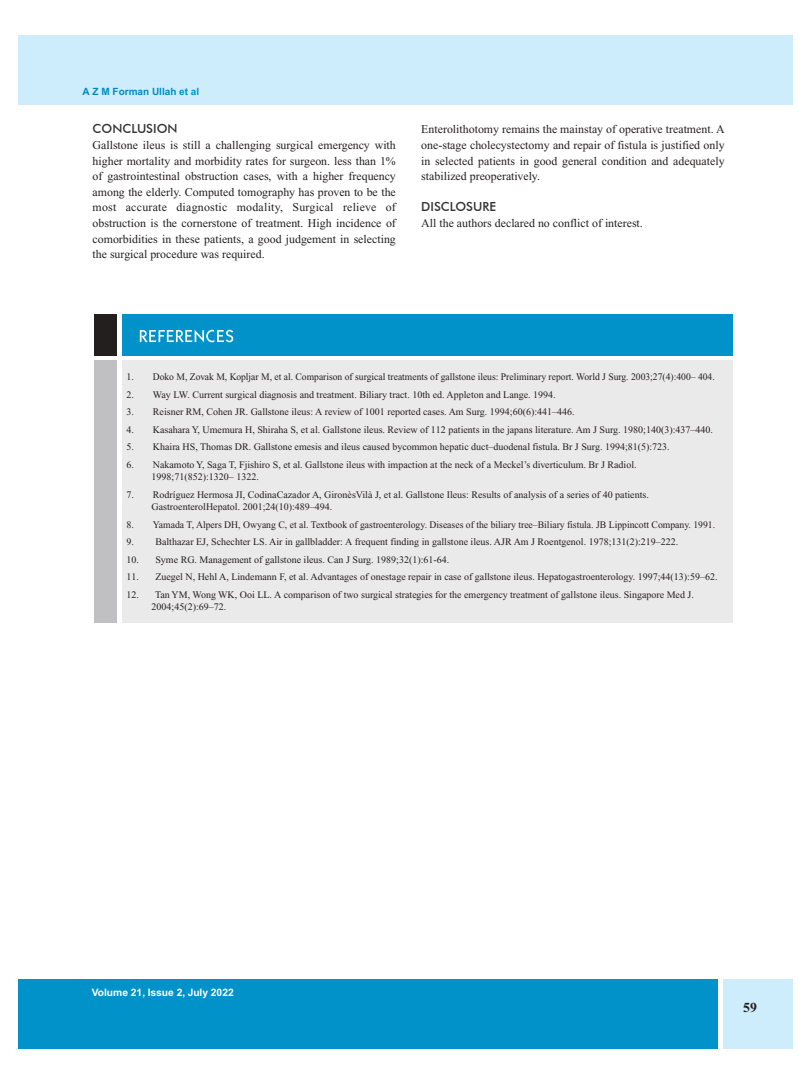
<style>
.page{position:relative;width:810px;height:1080px;background:#fff}
.page>*{position:absolute;margin:0;border:0;box-sizing:border-box;transform-origin:0 0}
.t1{font:700 13.75px "Times New Roman";color:#241f1f}
.t2{font:500 12.5px "Futura BT";color:#333}
.t3{font:11.88px/15.6px "Times New Roman";color:#241f1f;text-align:justify}
.t4{font:700 10.25px "Helvetica";color:#fff}
.t5{font:10px/12.5px "Times New Roman";color:#241f1f}
.t6{font:700 10px "Helvetica";color:#008bc0}
.s1{color:#0092c9}
</style>
<div class="page">
<div style="left:18px;top:35px;width:774px;height:69px;background:#cdedfc"></div>
<div style="left:18px;top:979px;width:700px;height:69px;background:#0092c9"></div>
<div style="left:723px;top:979px;width:69px;height:69px;background:#cdedfc"></div>
<div style="left:94px;top:314px;width:23px;height:42px;background:#241f1f"></div>
<div style="left:122px;top:361px;width:611px;height:262px;background:#ebeaea"></div>
<div style="left:94px;top:361px;width:23px;height:262px;background:#c0bfc1"></div>
<div style="left:122px;top:314px;width:611px;height:42px;background:#0092c9"></div>
<svg style="left:140px;top:330px;width:93px;height:12px"></svg>
<p class="t6" style="left:83px;top:86px;width:118px">A Z M Forman Ullah <span class="s1">et al</span></p>
<p class="t2" style="left:93px;top:121px;width:87px">CONCLUSION</p>
<p class="t3" style="left:93px;top:137px;width:305px">Gallstone ileus is still a challenging surgical emergency with higher mortality and morbidity rates for surgeon. less than 1% of gastrointestinal obstruction cases, with a higher frequency among the elderly. Computed tomography has proven to be the most accurate diagnostic modality, Surgical relieve of obstruction is the cornerstone of treatment. High incidence of comorbidities in these patients, a good judgement in selecting the surgical procedure was required.</p>
<p class="t3" style="left:421px;top:122px;width:305px">Enterolithotomy remains the mainstay of operative treatment. A one-stage cholecystectomy and repair of fistula is justified only in selected patients in good general condition and adequately stabilized preoperatively.</p>
<p class="t2" style="left:421px;top:199px;width:76px">DISCLOSURE</p>
<p class="t3" style="left:421px;top:216px;width:223px">All the authors declared no conflict of interest.</p>
<p class="t5" style="left:127px;top:371px;width:590px">1. Doko M, Zovak M, Kopljar M, et al. Comparison of surgical treatments of gallstone ileus: Preliminary report. World J Surg. 2003;27(4):400– 404.</p>
<p class="t5" style="left:127px;top:388px;width:431px">2. Way LW. Current surgical diagnosis and treatment. Biliary tract. 10th ed. Appleton and Lange. 1994.</p>
<p class="t5" style="left:127px;top:406px;width:450px">3. Reisner RM, Cohen JR. Gallstone ileus: A review of 1001 reported cases. Am Surg. 1994;60(6):441–446.</p>
<p class="t5" style="left:127px;top:423px;width:588px">4. Kasahara Y, Umemura H, Shiraha S, et al. Gallstone ileus. Review of 112 patients in the japans literature. Am J Surg. 1980;140(3):437–440.</p>
<p class="t5" style="left:127px;top:441px;width:545px">5. Khaira HS, Thomas DR. Gallstone emesis and ileus caused bycommon hepatic duct–duodenal fistula. Br J Surg. 1994;81(5):723.</p>
<p class="t5" style="left:152px;top:458px;width:487px;text-indent:-25px">6. Nakamoto Y, Saga T, Fjishiro S, et al. Gallstone ileus with impaction at the neck of a Meckel’s diverticulum. Br J Radiol.<br>1998;71(852):1320– 1322.</p>
<p class="t5" style="left:152px;top:488px;width:499px;text-indent:-25px">7. Rodríguez Hermosa JI, CodinaCazador A, GironèsVilà J, et al. Gallstone Ileus: Results of analysis of a series of 40 patients.<br>GastroenterolHepatol. 2001;24(10):489–494.</p>
<p class="t5" style="left:127px;top:518px;width:590px">8. Yamada T, Alpers DH, Owyang C, et al. Textbook of gastroenterology. Diseases of the biliary tree–Biliary fistula. JB Lippincott Company. 1991.</p>
<p class="t5" style="left:127px;top:536px;width:553px">9. Balthazar EJ, Schechter LS. Air in gallbladder: A frequent finding in gallstone ileus. AJR Am J Roentgenol. 1978;131(2):219–222.</p>
<p class="t5" style="left:127px;top:553px;width:324px">10. Syme RG. Management of gallstone ileus. Can J Surg. 1989;32(1):61-64.</p>
<p class="t5" style="left:127px;top:571px;width:592px">11. Zuegel N, Hehl A, Lindemann F, et al. Advantages of onestage repair in case of gallstone ileus. Hepatogastroenterology. 1997;44(13):59–62.</p>
<p class="t5" style="left:152px;top:588px;width:544px;text-indent:-25px">12. Tan YM, Wong WK, Ooi LL. A comparison of two surgical strategies for the emergency treatment of gallstone ileus. Singapore Med J.<br>2004;45(2):69–72.</p>
<p class="t4" style="left:92px;top:986px;width:143px">Volume 21, Issue 2, July 2022</p>
<h1 class="t1" style="left:743px;top:1000px;width:15px">59</h1>
</div>
